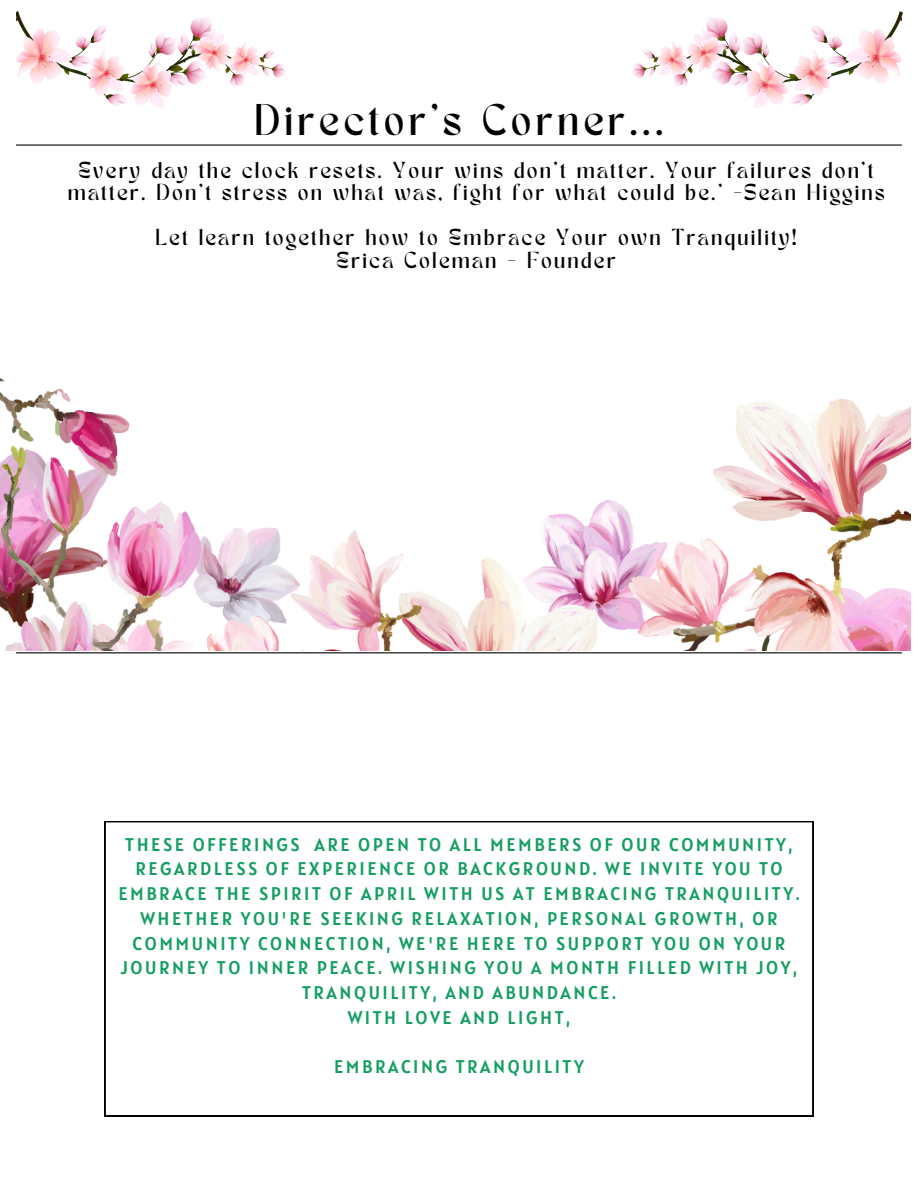
<style>
.page{position:relative;width:918px;height:1188px;background:#fff}
.page>*{position:absolute;margin:0;border:0;box-sizing:border-box;transform-origin:0 0}
.t1{font:31.05px "TANMERINGUE";letter-spacing:.14em;color:#000}
.t2{font:18.3px/24.8px "Alatsi";letter-spacing:.14em;color:#149e61;text-align:center}
.t3{font:16.2px/22.5px "TANMERINGUE";letter-spacing:.14em;color:#000;text-align:center}
</style>
<div class="page">
<hr style="left:16px;top:652px;width:886px;height:1px;background:#000">
<svg style="left:105px;top:821px;width:708px;height:295px"></svg>
<hr style="left:16px;top:144px;width:886px;height:2px;background:#000">
<img style="left:0;top:409px;width:911px;height:242px">
<img style="left:632px;top:12px;width:270px;height:95px">
<img style="left:16px;top:12px;width:270px;height:95px">
<svg style="left:0;top:378px;width:281px;height:42px"></svg>
<svg style="left:737px;top:401px;width:44px;height:8px"></svg>
<div style="left:809px;top:280px;width:109px;height:137px;background:#fff"></div>
<h1 class="t1" style="left:254px;top:104px;width:411px">Director’s Corner...</h1>
<p class="t3" style="left:68px;top:161px;width:818px">Every day the clock resets. Your wins don't matter. Your failures don't matter. Don't stress on what was, fight for what could be.' -Sean Higgins</p>
<p class="t3" style="left:156px;top:228px;width:643px">Let learn together how to Embrace Your own Tranquility!<br>Erica Coleman - Founder</p>
<p class="t2" style="left:118px;top:832px;width:683px">THESE OFFERINGS ARE OPEN TO ALL MEMBERS OF OUR COMMUNITY, REGARDLESS OF EXPERIENCE OR BACKGROUND. WE INVITE YOU TO EMBRACE THE SPIRIT OF APRIL WITH US AT EMBRACING TRANQUILITY.<br>WHETHER YOU'RE SEEKING RELAXATION, PERSONAL GROWTH, OR COMMUNITY CONNECTION, WE'RE HERE TO SUPPORT YOU ON YOUR JOURNEY TO INNER PEACE. WISHING YOU A MONTH FILLED WITH JOY, TRANQUILITY, AND ABUNDANCE.<br>WITH LOVE AND LIGHT,</p>
<p class="t2" style="left:334px;top:1054px;width:251px">EMBRACING TRANQUILITY</p>
</div>
